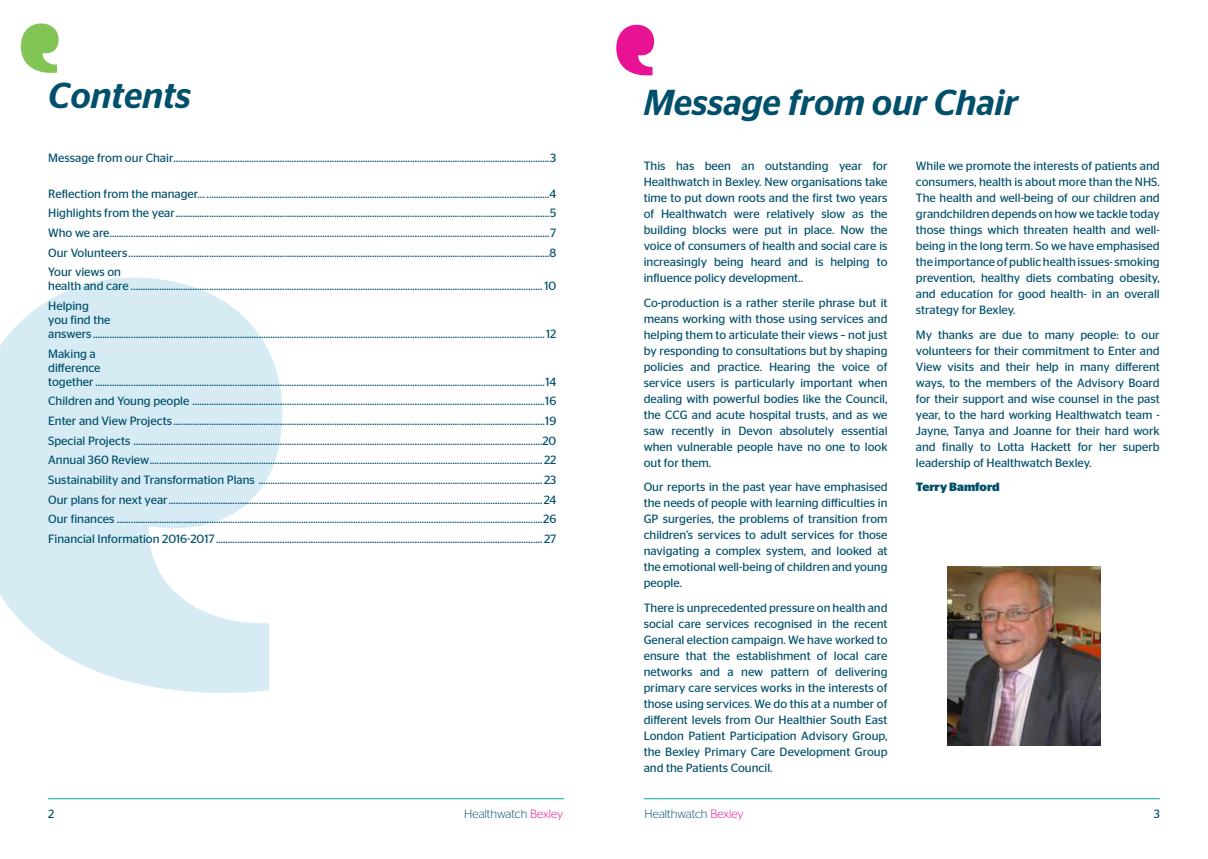
<style>
.page{position:relative;width:1208px;height:859px;background:#fff}
.page>*{position:absolute;margin:0;border:0;box-sizing:border-box;transform-origin:0 0}
.Heading_1_-_Main_tit{font:italic 500 36px "Stag Sans";color:#004f6b}
.Contents_Lvl-1{font:12px/14px "Stag Sans";color:#004f6b}
.Normal_-_Body_Copy{font:12px/16px "Stag Sans";color:#004f6b;text-align:justify}
.t1{font:300 12px "Stag Sans";color:#004f6b}
.Normal_-_Body_Copy-2{font:700 12px "Stag Sans";color:#004f6b}
.s1{color:#e71294}
</style>
<div class="page">
<hr style="left:48px;top:798px;width:516px;height:1px;background:#00aca0">
<hr style="left:643px;top:798px;width:516px;height:1px;background:#00aca0">
<svg style="left:0;top:278px;width:282px;height:415px;fill:#d6ebf3"></svg>
<img style="left:948px;top:567px;width:152px;height:179px">
<svg style="left:616px;top:25px;width:38px;height:51px"></svg>
<svg style="left:21px;top:23px;width:38px;height:50px"></svg>
<p class="Heading_1_-_Main_tit" style="left:48px;top:75px;width:145px">Contents</p>
<p class="Contents_Lvl-1" style="left:48px;top:151px;width:510px">Message from our Chair...............................................................................................................................................................3</p>
<p class="Contents_Lvl-1" style="left:48px;top:186px;width:509px">Reflection from the manager….................................................................................................................................................4</p>
<p class="Contents_Lvl-1" style="left:48px;top:206px;width:509px">Highlights from the year..............................................................................................................................................................5</p>
<p class="Contents_Lvl-1" style="left:48px;top:226px;width:509px">Who we are..........................................................................................................................................................................................7</p>
<p class="Contents_Lvl-1" style="left:48px;top:245px;width:509px">Our Volunteers..................................................................................................................................................................................8</p>
<p class="Contents_Lvl-1" style="left:48px;top:265px;width:509px">Your views on<br>health and care .............................................................................................................................................................................. 10</p>
<p class="Contents_Lvl-1" style="left:48px;top:299px;width:509px">Helping<br>you find the<br>answers ...............................................................................................................................................................................................12</p>
<p class="Contents_Lvl-1" style="left:48px;top:346px;width:509px">Making a<br>difference together..............................................................................................................................................................................................14</p>
<p class="Contents_Lvl-1" style="left:48px;top:394px;width:509px">Children and Young people .....................................................................................................................................................16</p>
<p class="Contents_Lvl-1" style="left:48px;top:414px;width:509px">Enter and View Projects.............................................................................................................................................................19</p>
<p class="Contents_Lvl-1" style="left:48px;top:433px;width:509px">Special Projects .............................................................................................................................................................................20</p>
<p class="Contents_Lvl-1" style="left:48px;top:453px;width:509px">Annual 360 Review......................................................................................................................................................................22</p>
<p class="Contents_Lvl-1" style="left:48px;top:473px;width:509px">Sustainability and Transformation Plans ........................................................................................................................ 23</p>
<p class="Contents_Lvl-1" style="left:48px;top:492px;width:509px">Our plans for next year..............................................................................................................................................................24</p>
<p class="Contents_Lvl-1" style="left:48px;top:512px;width:509px">Our finances ....................................................................................................................................................................................26</p>
<p class="Contents_Lvl-1" style="left:48px;top:532px;width:509px">Financial Information 2016-2017 .......................................................................................................................................... 27</p>
<p class="Heading_1_-_Main_tit" style="left:643px;top:81px;width:376px">Message from our Chair</p>
<p class="Normal_-_Body_Copy" style="left:643px;top:158px;width:245px">This has been an outstanding year for Healthwatch in Bexley. New organisations take time to put down roots and the first two years of Healthwatch were relatively slow as the building blocks were put in place. Now the voice of consumers of health and social care is increasingly being heard and is helping to influence policy development..</p>
<p class="Normal_-_Body_Copy" style="left:643px;top:294px;width:245px">Co-production is a rather sterile phrase but it means working with those using services and helping them to articulate their views – not just by responding to consultations but by shaping policies and practice. Hearing the voice of service users is particularly important when dealing with powerful bodies like the Council, the CCG and acute hospital trusts, and as we saw recently in Devon absolutely essential when vulnerable people have no one to look out for them.</p>
<p class="Normal_-_Body_Copy" style="left:643px;top:479px;width:245px">Our reports in the past year have emphasised the needs of people with learning difficulties in GP surgeries, the problems of transition from children’s services to adult services for those navigating a complex system, and looked at the emotional well-being of children and young people.</p>
<p class="Normal_-_Body_Copy" style="left:643px;top:599px;width:245px">There is unprecedented pressure on health and social care services recognised in the recent General election campaign. We have worked to ensure that the establishment of local care networks and a new pattern of delivering primary care services works in the interests of those using services. We do this at a number of different levels from Our Healthier South East London Patient Participation Advisory Group, the Bexley Primary Care Development Group and the Patients Council.</p>
<p class="Normal_-_Body_Copy" style="left:916px;top:158px;width:245px">While we promote the interests of patients and consumers, health is about more than the NHS.<br>The health and well-being of our children and grandchildren depends on how we tackle today those things which threaten health and well&shy;being in the long term. So we have emphasised the importance of public health issues- smoking prevention, healthy diets combating obesity, and education for good health- in an overall strategy for Bexley.</p>
<p class="Normal_-_Body_Copy" style="left:916px;top:326px;width:245px">My thanks are due to many people: to our volunteers for their commitment to Enter and View visits and their help in many different ways, to the members of the Advisory Board for their support and wise counsel in the past year, to the hard working Healthwatch team - Jayne, Tanya and Joanne for their hard work and finally to Lotta Hackett for her superb leadership of Healthwatch Bexley.</p>
<p class="Normal_-_Body_Copy-2" style="left:916px;top:480px;width:85px">Terry Bamford</p>
<p class="Normal_-_Body_Copy" style="left:48px;top:806px;width:8px">2</p>
<p class="t1" style="left:464px;top:807px;width:100px">Healthwatch <span class="s1">Bexley</span></p>
<p class="t1" style="left:644px;top:807px;width:101px">Healthwatch <span class="s1">Bexley</span></p>
<p class="Normal_-_Body_Copy" style="left:1153px;top:806px;width:8px">3</p>
</div>
